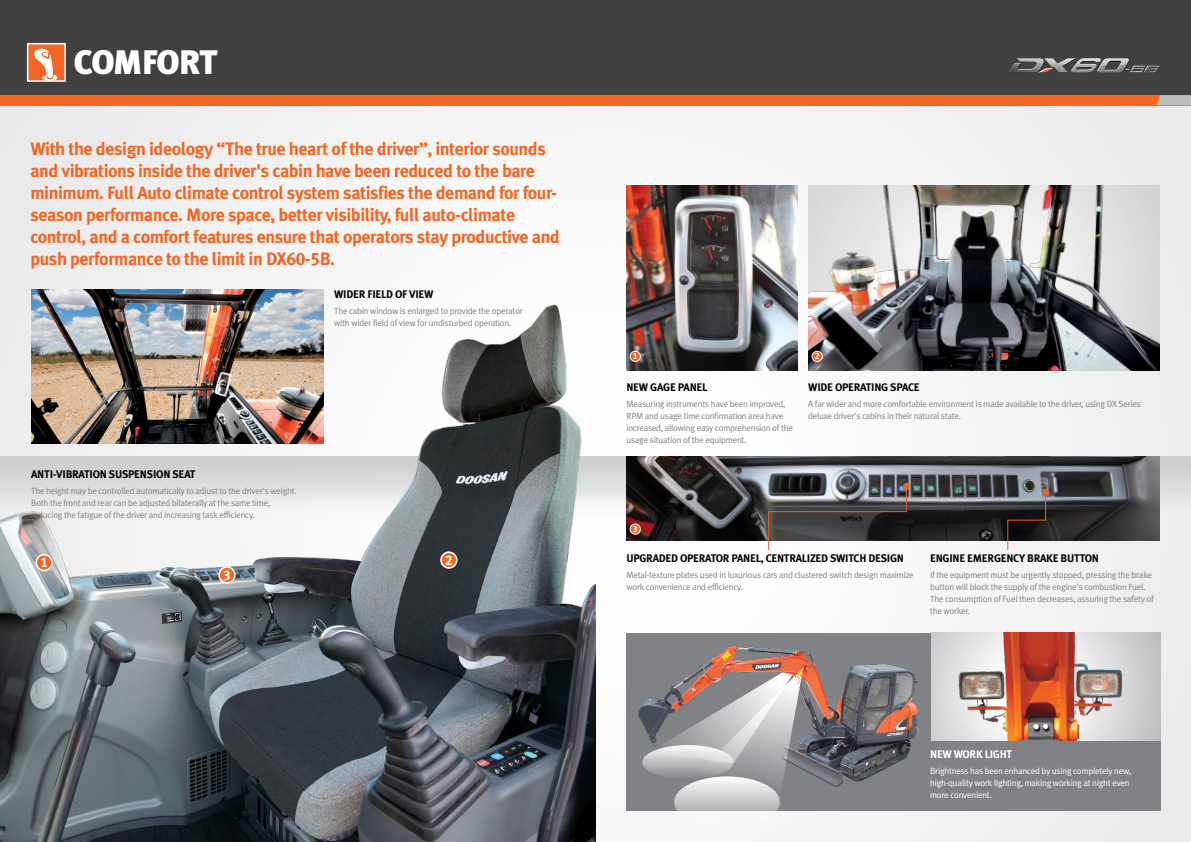
<style>
.page{position:relative;width:1191px;height:842px;background:#fff}
.page>*{position:absolute;margin:0;border:0;box-sizing:border-box;transform-origin:0 0}
.t1{font:900 34px "Meta Plus Lining";letter-spacing:-.025em;color:#fff}
.t2{font:700 18px/22px "Meta Plus Lining";letter-spacing:-.025em;color:#f26522}
.t3{font:13.9px "Meta Plus Bold Caps";color:#fff}
.t4{font:700 11px "Meta Plus Lining";letter-spacing:-.025em;color:#000}
.t5{font:700 11px "Meta Plus Lining";letter-spacing:-.025em;color:#fff}
.t6{font:9px/12px "Meta Plus Lining Normal";letter-spacing:-.025em;color:#808285}
.t7{font:9px/12px "Meta Plus Lining Normal";letter-spacing:-.025em;color:#fff}
.t8{font:9px "Meta Plus Bold Caps";color:#fff}
</style>
<div class="page">
<img style="left:0;top:0;width:1191px;height:842px">
<h1 class="t1" style="left:74px;top:43px;width:145px">COMFORT</h1>
<p class="t2" style="left:30px;top:137px;width:531px">With the design ideology “The true heart of the driver”, interior sounds and vibrations inside the driver's cabin have been reduced to the bare minimum. Full Auto climate control system satisfies the demand for four&shy;season performance. More space, better visibility, full auto-climate control, and a comfort features ensure that operators stay productive and push performance to the limit in DX60-5B.</p>
<p class="t4" style="left:334px;top:288px;width:101px">Wider Field of View</p>
<p class="t6" style="left:334px;top:305px;width:190px">The cabin window is enlarged to provide the operator with wider field of view for undisturbed operation.</p>
<p class="t4" style="left:31px;top:467px;width:166px">Anti-vibration Suspension Seat</p>
<p class="t6" style="left:31px;top:484px;width:267px">The height may be controlled automatically to adjust to the driver's weight.<br>Both the front and rear can be adjusted bilaterally at the same time, reducing the fatigue of the driver and increasing task efficiency.</p>
<h3 class="t3" style="left:40px;top:554px;width:9px">1</h3>
<h3 class="t3" style="left:445px;top:552px;width:9px">2</h3>
<h3 class="t3" style="left:223px;top:567px;width:9px">3</h3>
<p class="t8" style="left:633px;top:351px;width:6px">1</p>
<p class="t4" style="left:626px;top:381px;width:83px">N ew Gage Panel</p>
<p class="t6" style="left:626px;top:398px;width:168px">Measuring instruments have been improved, RPM and usage time confirmation area have increased, allowing easy comprehension of the usage situation of the equipment.</p>
<p class="t8" style="left:814px;top:351px;width:6px">2</p>
<p class="t4" style="left:808px;top:381px;width:113px">Wide Operating Space</p>
<p class="t6" style="left:808px;top:398px;width:334px">A far wider and more comfortable environment is made available to the driver, using DX Series deluxe driver's cabins in their natural state.</p>
<p class="t8" style="left:633px;top:524px;width:6px">3</p>
<p class="t4" style="left:626px;top:552px;width:279px">U pgraded Operator Panel, Centralized Switch Design</p>
<p class="t6" style="left:626px;top:569px;width:289px">Metal-texture plates used in luxurious cars and clustered switch design maximize work convenience and efficiency.</p>
<p class="t4" style="left:930px;top:552px;width:170px">Engine Emergency Brake Button</p>
<p class="t6" style="left:930px;top:569px;width:225px">If the equipment must be urgently stopped, pressing the brake button will block the supply of the engine's combustion Fuel.<br>The consumption of Fuel then decreases, assuring the safety of the worker.</p>
<p class="t5" style="left:930px;top:748px;width:84px">N ew Work Light</p>
<p class="t7" style="left:930px;top:765px;width:203px">Brightness has been enhanced by using completely new, high-quality work lighting, making working at night even more convenient.</p>
</div>
